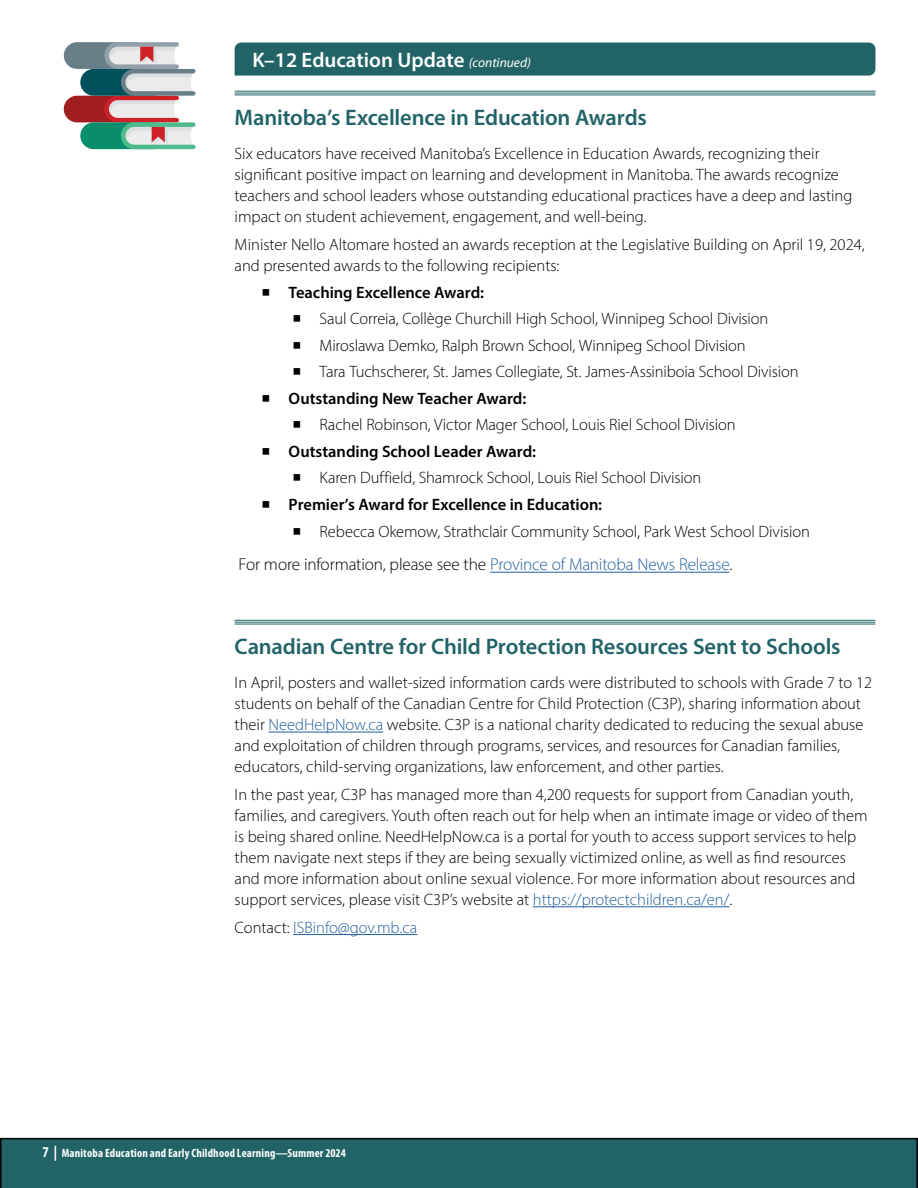
<style>
.page{position:relative;width:918px;height:1188px;background:#fff}
.page>*{position:absolute;margin:0;border:0;box-sizing:border-box;transform-origin:0 0}
.Sub_Head{font:600 22.5px "Myriad Pro";letter-spacing:-.005em;color:#226367}
.t1{font:600 21px "Myriad Pro";color:#fff}
.Paragraph{font:300 17.25px "Myriad Pro";letter-spacing:-.01em;color:#000}
.Paragraph-2{font:300 16.5px/21px "Myriad Pro";color:#000}
.t2{font:600 16.5px "Myriad Pro";color:#000}
.Paragraph-3{font:300 16.5px "Myriad Pro";color:#215e9e}
.t3{font:700 condensed 12px "Myriad Pro";letter-spacing:.015em;color:#fff}
.s1{font-weight:400;font-style:italic;font-size:13.5px}
.s2{font-family:"Arial Unicode MS";font-weight:400;font-size:15px}
.s3{color:#215e9e}
.s4{color:#000}
.s5{font-size:15px}
</style>
<div class="page">
<div style="left:0;top:1138px;width:918px;height:50px;background:#226367"></div>
<hr style="left:235px;top:91px;width:640px;height:1px;background:#226367">
<hr style="left:235px;top:93px;width:640px;height:1px;background:#226367">
<hr style="left:235px;top:95px;width:640px;height:1px;background:#226367">
<hr style="left:490px;top:572px;width:239px;height:1px;background:#215e9e">
<hr style="left:235px;top:620px;width:640px;height:1px;background:#226367">
<hr style="left:235px;top:622px;width:640px;height:1px;background:#226367">
<hr style="left:235px;top:624px;width:640px;height:1px;background:#226367">
<hr style="left:268px;top:732px;width:115px;height:1px;background:#215e9e">
<hr style="left:533px;top:906px;width:197px;height:1px;background:#215e9e">
<hr style="left:293px;top:934px;width:124px;height:1px;background:#215e9e">
<div style="left:235px;top:43px;width:640px;height:33px;background:#226367"></div>
<svg style="left:64px;top:42px;width:132px;height:107px"></svg>
<p class="t1" style="left:252px;top:47px;width:280px">K–12 Education Update <span class="s1">(continued)</span></p>
<h3 class="Sub_Head" style="left:235px;top:103px;width:414px">Manitoba’s Excellence in Education Awards</h3>
<p class="Paragraph-2" style="left:235px;top:143px;width:619px">Six educators have received Manitoba’s Excellence in Education Awards, recognizing their significant positive impact on learning and development in Manitoba. The awards recognize teachers and school leaders whose outstanding educational practices have a deep and lasting impact on student achievement, engagement, and well-being.</p>
<p class="Paragraph-2" style="left:235px;top:234px;width:632px">Minister Nello Altomare hosted an awards reception at the Legislative Building on April 19, 2024, and presented awards to the following recipients:</p>
<p class="t2" style="left:262px;top:282px;width:224px"><span class="s2">■</span> Teaching Excellence Award:</p>
<p class="Paragraph-2" style="left:293px;top:308px;width:477px"><span class="s2">■</span> Saul Correia, Collège Churchill High School, Winnipeg School Division</p>
<p class="Paragraph-2" style="left:293px;top:335px;width:455px"><span class="s2">■</span> Miroslawa Demko, Ralph Brown School, Winnipeg School Division</p>
<p class="Paragraph-2" style="left:293px;top:361px;width:507px"><span class="s2">■</span> Tara Tuchscherer, St. James Collegiate, St. James-Assiniboia School Division</p>
<p class="t2" style="left:262px;top:388px;width:266px"><span class="s2">■</span> Outstanding New Teacher Award:</p>
<p class="Paragraph-2" style="left:293px;top:414px;width:444px"><span class="s2">■</span> Rachel Robinson, Victor Mager School, Louis Riel School Division</p>
<p class="t2" style="left:262px;top:441px;width:276px"><span class="s2">■</span> Outstanding School Leader Award:</p>
<p class="Paragraph-2" style="left:293px;top:467px;width:410px"><span class="s2">■</span> Karen Duffield, Shamrock School, Louis Riel School Division</p>
<p class="t2" style="left:262px;top:494px;width:342px"><span class="s2">■</span> Premier’s Award for Excellence in Education:</p>
<p class="Paragraph-2" style="left:293px;top:520px;width:519px"><span class="s2">■</span> Rebecca Okemow, Strathclair Community School, Park West School Division</p>
<p class="Paragraph" style="left:238px;top:554px;width:496px">For more information, please see the <span class="s3">Province of Manitoba News Release</span>.</p>
<h3 class="Sub_Head" style="left:235px;top:632px;width:608px">Canadian Centre for Child Protection Resources Sent to Schools</h3>
<p class="Paragraph-2" style="left:235px;top:672px;width:639px">In April, posters and wallet-sized information cards were distributed to schools with Grade 7 to 12 students on behalf of the Canadian Centre for Child Protection (C3P), sharing information about their <span class="s3">NeedHelpNow.ca</span> website. C3P is a national charity dedicated to reducing the sexual abuse and exploitation of children through programs, services, and resources for Canadian families, educators, child-serving organizations, law enforcement, and other parties.</p>
<p class="Paragraph-2" style="left:235px;top:784px;width:634px">In the past year, C3P has managed more than 4,200 requests for support from Canadian youth, families, and caregivers. Youth often reach out for help when an intimate image or video of them is being shared online. NeedHelpNow.ca is a portal for youth to access support services to help them navigate next steps if they are being sexually victimized online, as well as find resources and more information about online sexual violence. For more information about resources and support services, please visit C3P’s website at <span class="s3">https://protectchildren.ca/en/</span>.</p>
<p class="Paragraph-3" style="left:235px;top:918px;width:184px"><span class="s4">Contact:</span> ISBinfo@gov.mb.ca</p>
<p class="t3" style="left:43px;top:1146px;width:305px"><span class="s5">7 |</span> Manitoba Education and Early Childhood Learning—Summer 2024</p>
</div>
